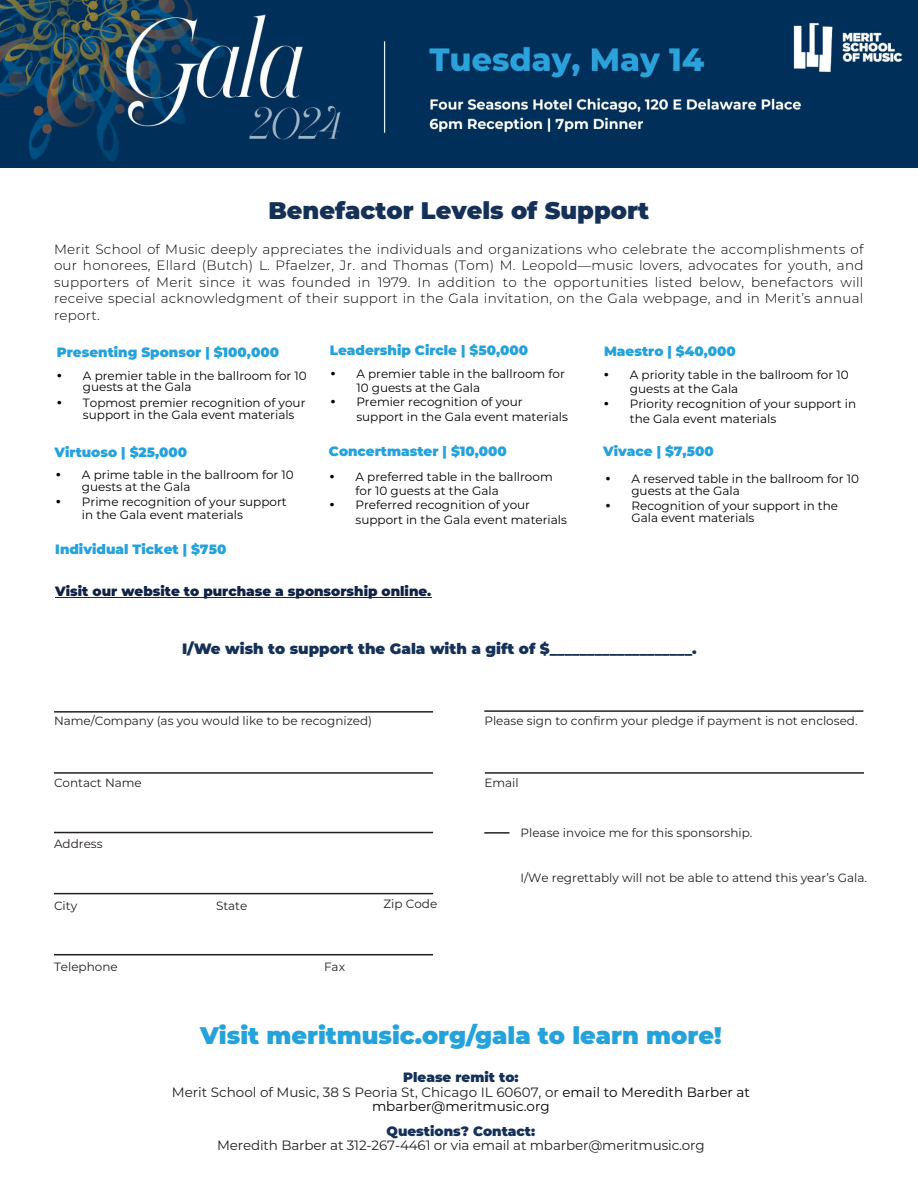
<style>
.page{position:relative;width:918px;height:1188px;background:#fff}
.page>*{position:absolute;margin:0;border:0;box-sizing:border-box;transform-origin:0 0}
.t1{font:900 24px "Montserrat";color:#26a2db}
.t2{font:900 24px "Montserrat";color:#153158}
.t3{font:900 15px "Montserrat";color:#153158}
.t4{font:300 13.5px/16.5px "Montserrat";letter-spacing:.02em;color:#000;text-align:justify}
.t5{font:13.5px/14.9px "Montserrat";color:#231f20;text-align:center}
.t6{font:900 13.5px "Montserrat";color:#26a2db}
.t7{font:900 13.5px "Montserrat";color:#112446}
.t8{font:12px/11.4px "Montserrat";color:#000}
.t9{font:12px "Montserrat";color:#231f20}
.s1{font-family:"Century Gothic"}
.s2{font-weight:900;color:#153158}
.s3{color:#000}
</style>
<div class="page">
<hr style="left:54px;top:711px;width:379px;height:2px;background:#231f20">
<hr style="left:54px;top:772px;width:379px;height:2px;background:#231f20">
<hr style="left:54px;top:832px;width:379px;height:1px;background:#231f20">
<hr style="left:54px;top:893px;width:379px;height:1px;background:#231f20">
<hr style="left:54px;top:954px;width:379px;height:1px;background:#231f20">
<hr style="left:485px;top:772px;width:379px;height:2px;background:#231f20">
<hr style="left:484px;top:710px;width:379px;height:2px;background:#231f20">
<hr style="left:484px;top:832px;width:25px;height:2px;background:#231f20">
<img style="left:0;top:0;width:918px;height:167px">
<hr style="left:55px;top:598px;width:376px;height:1px;background:#112446">
<p class="t2" style="left:268px;top:193px;width:382px">Benefactor Levels of Support</p>
<p class="t4" style="left:54px;top:240px;width:811px">Merit School of Music deeply appreciates the individuals and organizations who celebrate the accomplishments of our honorees, Ellard (Butch) L. Pfaelzer, Jr. and Thomas (Tom) M. Leopold—music lovers, advocates for youth, and supporters of Merit since it was founded in 1979. In addition to the opportunities listed below, benefactors will receive special acknowledgment of their support in the Gala invitation, on the Gala webpage, and in Merit’s annual report.</p>
<p class="t6" style="left:57px;top:342px;width:224px">Presenting Sponsor | $100,000</p>
<p class="t8" style="left:83px;top:369px;width:225px;text-indent:-27px"><span class="s1">•</span> A premier table in the ballroom for 10 guests at the Gala</p>
<p class="t8" style="left:83px;top:396px;width:224px;line-height:12.6px;text-indent:-27px"><span class="s1">•</span> Topmost premier recognition of your support in the Gala event materials</p>
<p class="t6" style="left:55px;top:442px;width:134px">Virtuoso | $25,000</p>
<p class="t8" style="left:82px;top:469px;width:213px;text-indent:-27px"><span class="s1">•</span> A prime table in the ballroom for 10 guests at the Gala</p>
<p class="t8" style="left:82px;top:495px;width:206px;line-height:12.6px;text-indent:-27px"><span class="s1">•</span> Prime recognition of your support in the Gala event materials</p>
<p class="t6" style="left:330px;top:340px;width:200px">Leadership Circle | $50,000</p>
<p class="t6" style="left:604px;top:341px;width:133px">Maestro | $40,000</p>
<p class="t8" style="left:356px;top:366px;width:210px;line-height:14.1px;text-indent:-27px"><span class="s1">•</span> A premier table in the ballroom for<br>10 guests at the Gala</p>
<p class="t8" style="left:356px;top:394px;width:213px;line-height:15.1px;text-indent:-27px"><span class="s1">•</span> Premier recognition of your support in the Gala event materials</p>
<p class="t6" style="left:329px;top:441px;width:180px">Concertmaster | $10,000</p>
<p class="t8" style="left:356px;top:469px;width:199px;line-height:14.1px;text-indent:-27px"><span class="s1">•</span> A preferred table in the ballroom for 10 guests at the Gala</p>
<p class="t8" style="left:356px;top:497px;width:213px;line-height:15.1px;text-indent:-27px"><span class="s1">•</span> Preferred recognition of your support in the Gala event materials</p>
<p class="t8" style="left:630px;top:368px;width:220px;line-height:14.1px;text-indent:-27px"><span class="s1">•</span> A priority table in the ballroom for 10 guests at the Gala</p>
<p class="t8" style="left:630px;top:395px;width:228px;line-height:15.1px;text-indent:-27px"><span class="s1">•</span> Priority recognition of your support in the Gala event materials</p>
<p class="t6" style="left:603px;top:442px;width:112px">Vivace | $7,500</p>
<p class="t8" style="left:631px;top:473px;width:229px;text-indent:-27px"><span class="s1">•</span> A reserved table in the ballroom for 10 guests at the Gala</p>
<p class="t8" style="left:631px;top:500px;width:208px;text-indent:-27px"><span class="s1">•</span> Recognition of your support in the<br>Gala event materials</p>
<p class="t6" style="left:55px;top:539px;width:173px">Individual Ticket | $750</p>
<p class="t7" style="left:55px;top:581px;width:378px">Visit our website to purchase a sponsorship online.</p>
<p class="t3" style="left:182px;top:637px;width:516px">I/We wish to support the Gala with a gift of $___________________.</p>
<p class="t9" style="left:54px;top:713px;width:320px">Name/Company (as you would like to be recognized)</p>
<p class="t9" style="left:54px;top:775px;width:89px">Contact Name</p>
<p class="t9" style="left:54px;top:836px;width:50px">Address</p>
<p class="t9" style="left:54px;top:898px;width:25px">City</p>
<p class="t9" style="left:216px;top:898px;width:33px">State</p>
<p class="t9" style="left:54px;top:958px;width:65px">Telephone</p>
<p class="t9" style="left:324px;top:958px;width:23px">Fax</p>
<p class="t9" style="left:383px;top:896px;width:55px">Zip Code</p>
<p class="t9" style="left:484px;top:713px;width:375px">Please sign to confirm your pledge if payment is not enclosed.</p>
<p class="t9" style="left:484px;top:775px;width:36px">Email</p>
<p class="t9" style="left:521px;top:824px;width:233px">Please invoice me for this sponsorship.</p>
<p class="t9" style="left:521px;top:870px;width:348px">I/We regrettably will not be able to attend this year’s Gala.</p>
<p class="t1" style="left:200px;top:1018px;width:523px">Visit meritmusic.org/gala to learn more!</p>
<p class="t5" style="left:172px;top:1069px;width:580px"><span class="s2">Please remit to:<br></span>Merit School of Music, 38 S Peoria St, Chicago IL 60607, or <span class="s3">email to Meredith Barber at mbarber@meritmusic.org</span></p>
<p class="t5" style="left:217px;top:1123px;width:489px"><span class="s2">Questions? Contact:<br></span>Meredith Barber at 312-267-4461 or via email at mbarber@meritmusic.org</p>
</div>
